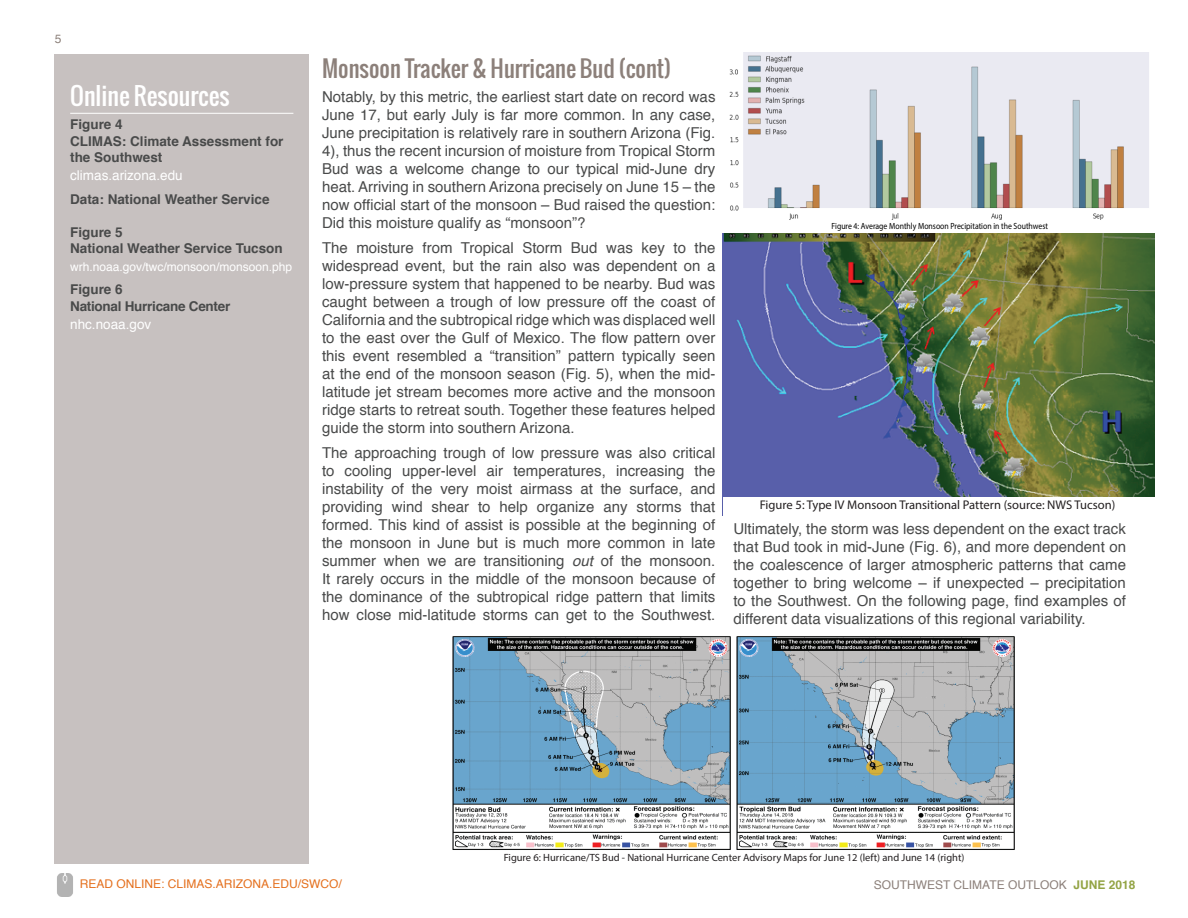
<style>
.page{position:relative;width:1188px;height:918px;background:#fff}
.page>*{position:absolute;margin:0;border:0;box-sizing:border-box;transform-origin:0 0}
.headline_white___ru{font:24px "Oswald";color:#fff}
.headline{font:22.5px "Oswald";color:#8c807a}
.body{font:15px/18px "Helvetica";color:#494a4a;text-align:justify}
.subhead{font:700 13.5px/16.5px "Helvetica";color:#494a4a}
.subhead-2{font:700 13.5px "Helvetica";letter-spacing:-.02em;color:#494a4a}
.subhead-3{font:13.5px "Helvetica";color:#fff}
.body-2{font:13.5px "Helvetica";color:#fff}
.t1{font:12.6px "Myriad Pro";color:#231f20}
.subhead-4{font:12px "Helvetica";color:#fff}
.t2{font:12px "Helvetica";color:#e4701e}
.t3{font:12px "Helvetica";color:#8c807a}
.t4{font:10.5px "Myriad Pro";color:#231f20}
.t5{font:9px "Myriad Pro";color:#000;scale:.87 1}
.s1{font-style:italic}
.s2{font-weight:700;color:#93a445}
</style>
<div class="page">
<img style="left:57px;top:874px;width:16px;height:22px">
<div style="left:54px;top:54px;width:255px;height:810px;background:#c7c1c0"></div>
<hr style="left:70px;top:113px;width:223px;height:1px;background:#fff">
<img style="left:723px;top:234px;width:432px;height:263px">
<img style="left:452px;top:636px;width:563px;height:214px">
<img style="left:729px;top:52px;width:420px;height:168px">
<p class="t3" style="left:55px;top:30px;width:8px">5</p>
<p class="headline_white___ru" style="left:70px;top:78px;width:161px">Online Resources</p>
<p class="subhead" style="left:70px;top:117px;width:54px">Figure 4</p>
<p class="subhead" style="left:70px;top:133px;width:215px">CLIMAS: Climate Assessment for the Southwest</p>
<p class="subhead-3" style="left:70px;top:165px;width:114px">climas.arizona.edu</p>
<p class="subhead" style="left:70px;top:191px;width:201px">Data: National Weather Service</p>
<p class="subhead" style="left:70px;top:224px;width:54px">Figure 5</p>
<p class="subhead" style="left:70px;top:240px;width:214px">National Weather Service Tucson</p>
<p class="subhead-4" style="left:70px;top:258px;width:224px">wrh.noaa.gov/twc/monsoon/monsoon.php</p>
<p class="subhead" style="left:70px;top:282px;width:54px">Figure 6</p>
<p class="subhead-2" style="left:70px;top:295px;width:162px">National Hurricane Center</p>
<p class="body-2" style="left:70px;top:314px;width:83px">nhc.noaa.gov</p>
<p class="headline" style="left:322px;top:51px;width:351px">Monsoon Tracker &amp; Hurricane Bud (cont)</p>
<p class="body" style="left:322px;top:89px;width:395px">Notably, by this metric, the earliest start date on record was June 17, but early July is far more common. In any case, June precipitation is relatively rare in southern Arizona (Fig.<br>4), thus the recent incursion of moisture from Tropical Storm Bud was a welcome change to our typical mid-June dry heat. Arriving in southern Arizona precisely on June 15 – the now official start of the monsoon – Bud raised the question:<br>Did this moisture qualify as “monsoon”?</p>
<p class="body" style="left:322px;top:239px;width:395px">The moisture from Tropical Storm Bud was key to the widespread event, but the rain also was dependent on a low-pressure system that happened to be nearby. Bud was caught between a trough of low pressure off the coast of California and the subtropical ridge which was displaced well to the east over the Gulf of Mexico. The flow pattern over this event resembled a “transition” pattern typically seen at the end of the monsoon season (Fig. 5), when the mid&shy;latitude jet stream becomes more active and the monsoon ridge starts to retreat south. Together these features helped guide the storm into southern Arizona.</p>
<p class="body" style="left:322px;top:444px;width:395px">The approaching trough of low pressure was also critical to cooling upper-level air temperatures, increasing the instability of the very moist airmass at the surface, and providing wind shear to help organize any storms that formed. This kind of assist is possible at the beginning of the monsoon in June but is much more common in late summer when we are transitioning <span class="s1">out</span> of the monsoon.<br>It rarely occurs in the middle of the monsoon because of the dominance of the subtropical ridge pattern that limits how close mid-latitude storms can get to the Southwest.</p>
<p class="t5" style="left:832px;top:220px;width:250px">Figure 4: Average Monthly Monsoon Precipitation in the Southwest</p>
<p class="t1" style="left:760px;top:497px;width:357px">Figure 5: Type IV Monsoon Transitional Pattern (source: NWS Tucson)</p>
<p class="body" style="left:733px;top:520px;width:394px">Ultimately, the storm was less dependent on the exact track that Bud took in mid-June (Fig. 6), and more dependent on the coalescence of larger atmospheric patterns that came together to bring welcome – if unexpected – precipitation to the Southwest. On the following page, find examples of different data visualizations of this regional variability.</p>
<p class="t2" style="left:80px;top:875px;width:264px">READ ONLINE: CLIMAS.ARIZONA.EDU/SWCO/</p>
<p class="t4" style="left:504px;top:851px;width:462px">Figure 6: Hurricane/TS Bud - National Hurricane Center Advisory Maps for June 12 (left) and June 14 (right)</p>
<p class="t3" style="left:874px;top:875px;width:263px">SOUTHWEST CLIMATE OUTLOOK <span class="s2">JUNE 2018</span></p>
</div>
